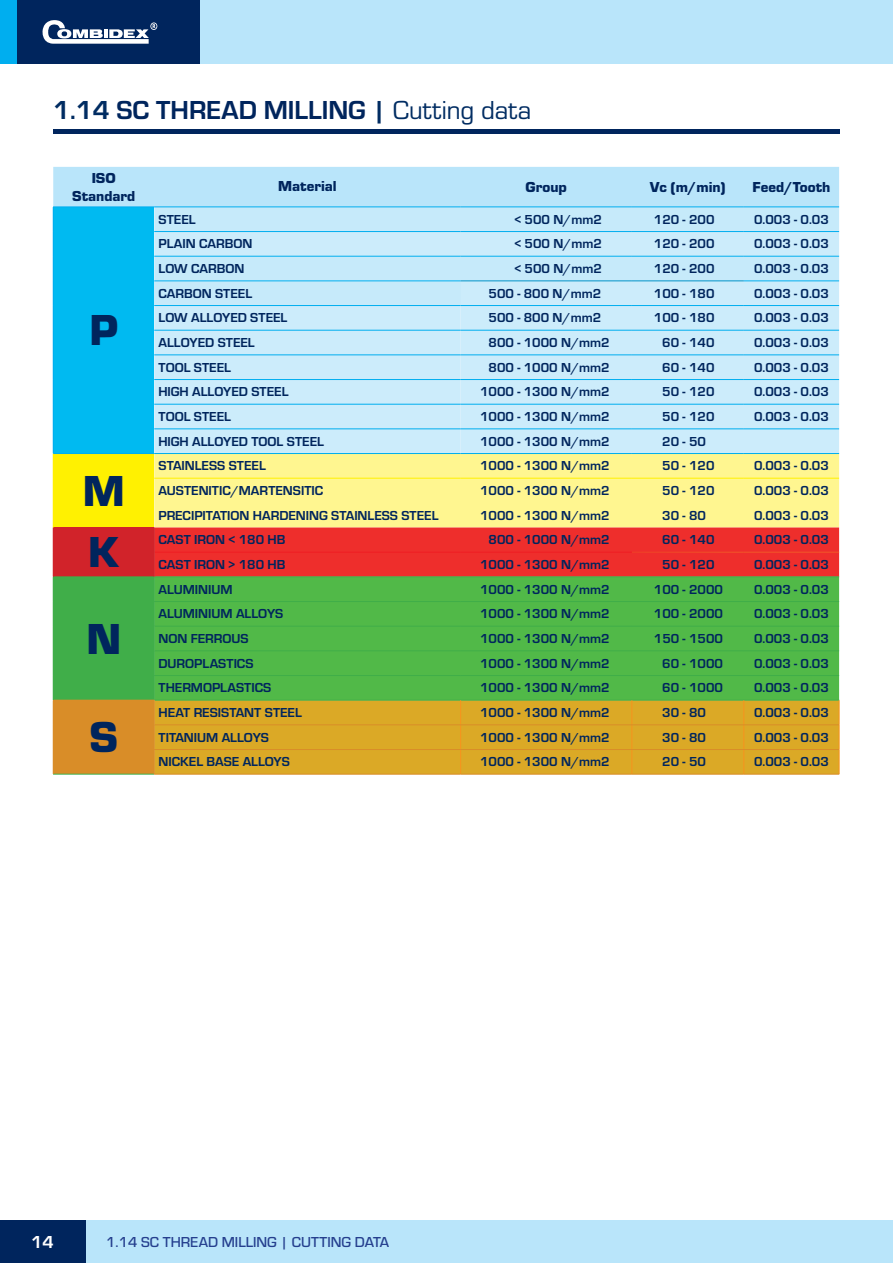
<style>
.page{position:relative;width:893px;height:1263px;background:#fff}
.page>*{position:absolute;margin:0;border:0;box-sizing:border-box;transform-origin:0 0}
.koppen_tabel{font:900 45px "Eurostile";color:#00255d}
.Titel{font:700 27px "Eurostile";color:#00255d}
.Subtitel{font:700 18px "Eurostile";color:#fff}
.koppen_tabel-2{font:900 15px "Eurostile";color:#00255d}
.A-Stramien{font:500 15px "Eurostile";color:#253f8e}
.text_tabel{font:700 13.5px "Eurostile";color:#00255d}
.s1{color:#002c62}
.s2{font-weight:400;color:#002c62}
</style>
<div class="page">
<div style="left:0;top:1220px;width:893px;height:43px;background:#b9e5fa"></div>
<div style="left:0;top:1220px;width:85px;height:43px;background:#00255d"></div>
<div style="left:0;top:0;width:17px;height:64px;background:#00aeef"></div>
<div style="left:199px;top:0;width:694px;height:64px;background:#b9e5fa"></div>
<div style="left:17px;top:0;width:182px;height:64px;background:#00255d"></div>
<svg style="left:42px;top:20px;width:115px;height:24px"></svg>
<div style="left:53px;top:129px;width:786px;height:5px;background:#00255d"></div>
<hr style="left:53px;top:774px;width:101px;height:1px;background:#40ae49">
<hr style="left:154px;top:774px;width:307px;height:1px;background:#d98d28">
<hr style="left:461px;top:774px;width:171px;height:1px;background:#d98d28">
<hr style="left:632px;top:774px;width:112px;height:1px;background:#d98d28">
<hr style="left:744px;top:774px;width:95px;height:1px;background:#d98d28">
<svg style="left:53px;top:167px;width:787px;height:607px;background:#adc69b"></svg>
<p class="Titel" style="left:53px;top:91px;width:480px"><span class="s1">1.14</span> SC THREAD MILLING <span class="s1">|</span> <span class="s2">Cutting data</span></p>
<p class="koppen_tabel-2" style="left:92px;top:167px;width:26px">ISO</p>
<p class="koppen_tabel-2" style="left:72px;top:185px;width:65px">Standard</p>
<p class="koppen_tabel" style="left:89px;top:298px;width:30px">P</p>
<p class="koppen_tabel" style="left:83px;top:458px;width:43px">M</p>
<p class="koppen_tabel-2" style="left:278px;top:175px;width:60px">Material</p>
<p class="koppen_tabel-2" style="left:526px;top:176px;width:43px">Group</p>
<p class="koppen_tabel-2" style="left:650px;top:176px;width:77px">Vc (m/min)</p>
<p class="koppen_tabel-2" style="left:753px;top:176px;width:79px">Feed/Tooth</p>
<p class="text_tabel" style="left:158px;top:210px;width:39px">STEEL</p>
<p class="text_tabel" style="left:514px;top:210px;width:89px">&lt; 500 N/mm2</p>
<p class="text_tabel" style="left:654px;top:210px;width:62px">120 - 200</p>
<p class="text_tabel" style="left:754px;top:210px;width:76px">0.003 - 0.03</p>
<p class="text_tabel" style="left:158px;top:234px;width:95px">PLAIN CARBON</p>
<p class="text_tabel" style="left:514px;top:234px;width:89px">&lt; 500 N/mm2</p>
<p class="text_tabel" style="left:654px;top:234px;width:62px">120 - 200</p>
<p class="text_tabel" style="left:754px;top:234px;width:76px">0.003 - 0.03</p>
<p class="text_tabel" style="left:158px;top:259px;width:87px">LOW CARBON</p>
<p class="text_tabel" style="left:514px;top:259px;width:89px">&lt; 500 N/mm2</p>
<p class="text_tabel" style="left:654px;top:259px;width:62px">120 - 200</p>
<p class="text_tabel" style="left:754px;top:259px;width:76px">0.003 - 0.03</p>
<p class="text_tabel" style="left:158px;top:284px;width:95px">CARBON STEEL</p>
<p class="text_tabel" style="left:489px;top:284px;width:114px">500 - 800 N/mm2</p>
<p class="text_tabel" style="left:654px;top:284px;width:62px">100 - 180</p>
<p class="text_tabel" style="left:754px;top:284px;width:76px">0.003 - 0.03</p>
<p class="text_tabel" style="left:158px;top:308px;width:130px">LOW ALLOYED STEEL</p>
<p class="text_tabel" style="left:489px;top:308px;width:114px">500 - 800 N/mm2</p>
<p class="text_tabel" style="left:654px;top:308px;width:62px">100 - 180</p>
<p class="text_tabel" style="left:754px;top:308px;width:76px">0.003 - 0.03</p>
<p class="text_tabel" style="left:158px;top:333px;width:98px">ALLOYED STEEL</p>
<p class="text_tabel" style="left:489px;top:333px;width:123px">800 - 1000 N/mm2</p>
<p class="text_tabel" style="left:662px;top:333px;width:54px">60 - 140</p>
<p class="text_tabel" style="left:754px;top:333px;width:76px">0.003 - 0.03</p>
<p class="text_tabel" style="left:158px;top:357px;width:74px">TOOL STEEL</p>
<p class="text_tabel" style="left:489px;top:357px;width:123px">800 - 1000 N/mm2</p>
<p class="text_tabel" style="left:662px;top:357px;width:54px">60 - 140</p>
<p class="text_tabel" style="left:754px;top:357px;width:76px">0.003 - 0.03</p>
<p class="text_tabel" style="left:158px;top:382px;width:132px">HIGH ALLOYED STEEL</p>
<p class="text_tabel" style="left:480px;top:382px;width:131px">1000 - 1300 N/mm2</p>
<p class="text_tabel" style="left:662px;top:382px;width:54px">50 - 120</p>
<p class="text_tabel" style="left:754px;top:382px;width:76px">0.003 - 0.03</p>
<p class="text_tabel" style="left:158px;top:407px;width:74px">TOOL STEEL</p>
<p class="text_tabel" style="left:480px;top:407px;width:131px">1000 - 1300 N/mm2</p>
<p class="text_tabel" style="left:662px;top:407px;width:54px">50 - 120</p>
<p class="text_tabel" style="left:754px;top:407px;width:76px">0.003 - 0.03</p>
<p class="text_tabel" style="left:158px;top:431px;width:167px">HIGH ALLOYED TOOL STEEL</p>
<p class="text_tabel" style="left:480px;top:431px;width:131px">1000 - 1300 N/mm2</p>
<p class="text_tabel" style="left:662px;top:431px;width:45px">20 - 50</p>
<p class="text_tabel" style="left:158px;top:456px;width:109px">STAINLESS STEEL</p>
<p class="text_tabel" style="left:480px;top:456px;width:131px">1000 - 1300 N/mm2</p>
<p class="text_tabel" style="left:662px;top:456px;width:54px">50 - 120</p>
<p class="text_tabel" style="left:754px;top:456px;width:76px">0.003 - 0.03</p>
<p class="text_tabel" style="left:158px;top:481px;width:166px">AUSTENITIC/MARTENSITIC</p>
<p class="text_tabel" style="left:480px;top:481px;width:131px">1000 - 1300 N/mm2</p>
<p class="text_tabel" style="left:662px;top:481px;width:54px">50 - 120</p>
<p class="text_tabel" style="left:754px;top:481px;width:76px">0.003 - 0.03</p>
<p class="text_tabel" style="left:158px;top:505px;width:282px">PRECIPITATION HARDENING STAINLESS STEEL</p>
<p class="text_tabel" style="left:480px;top:505px;width:131px">1000 - 1300 N/mm2</p>
<p class="text_tabel" style="left:662px;top:505px;width:45px">30 - 80</p>
<p class="text_tabel" style="left:754px;top:505px;width:76px">0.003 - 0.03</p>
<p class="koppen_tabel" style="left:88px;top:520px;width:32px">K</p>
<p class="text_tabel" style="left:158px;top:530px;width:128px">CAST IRON &lt; 180 HB</p>
<p class="text_tabel" style="left:489px;top:530px;width:123px">800 - 1000 N/mm2</p>
<p class="text_tabel" style="left:662px;top:530px;width:54px">60 - 140</p>
<p class="text_tabel" style="left:754px;top:530px;width:76px">0.003 - 0.03</p>
<p class="text_tabel" style="left:158px;top:555px;width:128px">CAST IRON &gt; 180 HB</p>
<p class="text_tabel" style="left:480px;top:555px;width:131px">1000 - 1300 N/mm2</p>
<p class="text_tabel" style="left:662px;top:555px;width:54px">50 - 120</p>
<p class="text_tabel" style="left:754px;top:555px;width:76px">0.003 - 0.03</p>
<p class="koppen_tabel" style="left:86px;top:606px;width:36px">N</p>
<p class="koppen_tabel" style="left:89px;top:705px;width:30px">S</p>
<p class="text_tabel" style="left:158px;top:579px;width:76px">ALUMINIUM</p>
<p class="text_tabel" style="left:480px;top:579px;width:131px">1000 - 1300 N/mm2</p>
<p class="text_tabel" style="left:654px;top:579px;width:71px">100 - 2000</p>
<p class="text_tabel" style="left:754px;top:579px;width:76px">0.003 - 0.03</p>
<p class="text_tabel" style="left:158px;top:604px;width:126px">ALUMINIUM ALLOYS</p>
<p class="text_tabel" style="left:480px;top:604px;width:131px">1000 - 1300 N/mm2</p>
<p class="text_tabel" style="left:654px;top:604px;width:71px">100 - 2000</p>
<p class="text_tabel" style="left:754px;top:604px;width:76px">0.003 - 0.03</p>
<p class="text_tabel" style="left:158px;top:629px;width:91px">NON FERROUS</p>
<p class="text_tabel" style="left:480px;top:629px;width:131px">1000 - 1300 N/mm2</p>
<p class="text_tabel" style="left:654px;top:629px;width:71px">150 - 1500</p>
<p class="text_tabel" style="left:754px;top:629px;width:76px">0.003 - 0.03</p>
<p class="text_tabel" style="left:158px;top:653px;width:97px">DUROPLASTICS</p>
<p class="text_tabel" style="left:480px;top:653px;width:131px">1000 - 1300 N/mm2</p>
<p class="text_tabel" style="left:662px;top:653px;width:62px">60 - 1000</p>
<p class="text_tabel" style="left:754px;top:653px;width:76px">0.003 - 0.03</p>
<p class="text_tabel" style="left:158px;top:678px;width:114px">THERMOPLASTICS</p>
<p class="text_tabel" style="left:480px;top:678px;width:131px">1000 - 1300 N/mm2</p>
<p class="text_tabel" style="left:662px;top:678px;width:62px">60 - 1000</p>
<p class="text_tabel" style="left:754px;top:678px;width:76px">0.003 - 0.03</p>
<p class="text_tabel" style="left:158px;top:703px;width:145px">HEAT RESISTANT STEEL</p>
<p class="text_tabel" style="left:480px;top:703px;width:131px">1000 - 1300 N/mm2</p>
<p class="text_tabel" style="left:662px;top:703px;width:45px">30 - 80</p>
<p class="text_tabel" style="left:754px;top:703px;width:76px">0.003 - 0.03</p>
<p class="text_tabel" style="left:158px;top:727px;width:112px">TITANIUM ALLOYS</p>
<p class="text_tabel" style="left:480px;top:727px;width:131px">1000 - 1300 N/mm2</p>
<p class="text_tabel" style="left:662px;top:727px;width:45px">30 - 80</p>
<p class="text_tabel" style="left:754px;top:727px;width:76px">0.003 - 0.03</p>
<p class="text_tabel" style="left:158px;top:752px;width:133px">NICKEL BASE ALLOYS</p>
<p class="text_tabel" style="left:480px;top:752px;width:131px">1000 - 1300 N/mm2</p>
<p class="text_tabel" style="left:662px;top:752px;width:45px">20 - 50</p>
<p class="text_tabel" style="left:754px;top:752px;width:76px">0.003 - 0.03</p>
<p class="Subtitel" style="left:31px;top:1229px;width:24px">14</p>
<p class="A-Stramien" style="left:106px;top:1231px;width:284px">1.14 SC THREAD MILLING | CUTTING DATA</p>
</div>
